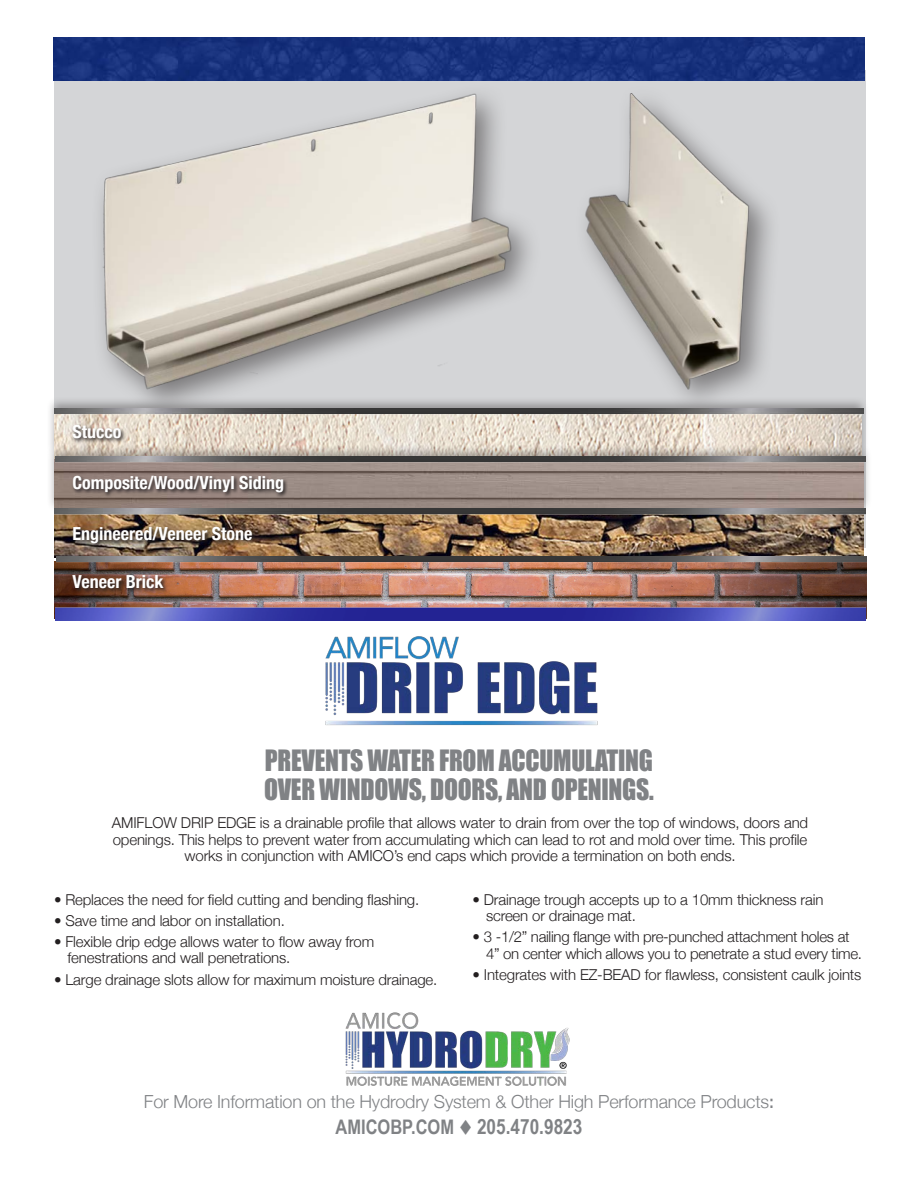
<style>
.page{position:relative;width:918px;height:1188px;background:#fff}
.page>*{position:absolute;margin:0;border:0;box-sizing:border-box;transform-origin:0 0}
.t1{font:27px/28.5px "Impact";letter-spacing:-.01em;color:#808285;scale:.95 1}
.t2{font:700 21px "Arial Narrow";color:#808285}
.Body{font:300 18px "Helvetica Neue";letter-spacing:-.01em;color:#808285}
.t3{font:700 condensed 18px "Helvetica Neue";color:#fff}
.Bullets{font:300 15px/16.5px "Helvetica Neue";letter-spacing:-.01em;color:#231f20}
.s1{font-family:"Arial Narrow";font-weight:700}
.s2{font-size:20.1px}
</style>
<div class="page">
<img style="left:345px;top:1012px;width:225px;height:74px">
<img style="left:325px;top:636px;width:273px;height:90px">
<div style="left:54px;top:71px;width:811px;height:477px;background:#d4d5d7"></div>
<div style="left:46px;top:396px;width:823px;height:64px;background:#231f20;opacity:.36"></div>
<img style="left:54px;top:424px;width:807px;height:20px">
<img style="left:55px;top:562px;width:811px;height:57px">
<div style="left:46px;top:444px;width:826px;height:69px;background:#231f20;opacity:.36"></div>
<img style="left:54px;top:459px;width:810px;height:50px">
<img style="left:54px;top:520px;width:810px;height:38px">
<img style="left:55px;top:606px;width:810px;height:15px">
<img style="left:71px;top:526px;width:186px;height:23px">
<svg style="left:71px;top:574px;width:98px;height:19px;background:#654132"></svg>
<svg style="left:71px;top:475px;width:217px;height:23px;background:#766863"></svg>
<img style="left:55px;top:456px;width:810px;height:16px">
<img style="left:56px;top:557px;width:810px;height:10px">
<img style="left:54px;top:509px;width:811px;height:11px">
<svg style="left:71px;top:424px;width:55px;height:19px"></svg>
<img style="left:53px;top:38px;width:812px;height:43px">
<img style="left:54px;top:409px;width:810px;height:15px">
<div style="left:92px;top:83px;width:450px;height:336px;background:#231f20;opacity:.51"></div>
<img style="left:86px;top:87px;width:440px;height:311px">
<div style="left:575px;top:83px;width:206px;height:334px;background:#231f20;opacity:.51"></div>
<img style="left:539px;top:73px;width:272px;height:322px">
<p class="t3" style="left:72px;top:417px;width:50px">Stucco</p>
<p class="t3" style="left:72px;top:468px;width:213px">Composite/Wood/Vinyl Siding</p>
<p class="t3" style="left:72px;top:519px;width:181px">Engineered/Veneer Stone</p>
<p class="t3" style="left:72px;top:567px;width:92px">Veneer Brick</p>
<p class="t1" style="left:264px;top:746px;width:412px">PREVENTS WATER FROM ACCUMULATING<br>OVER WINDOWS, DOORS, AND OPENINGS.</p>
<p class="Bullets" style="left:112px;top:814px;width:698px;text-align:center">AMIFLOW DRIP EDGE is a drainable profile that allows water to drain from over the top of windows, doors and openings. This helps to prevent water from accumulating which can lead to rot and mold over time. This profile works in conjunction with AMICO’s end caps which provide a termination on both ends.</p>
<p class="Bullets" style="left:54px;top:890px;width:367px">• Replaces the need for field cutting and bending flashing.</p>
<p class="Bullets" style="left:54px;top:911px;width:232px">• Save time and labor on installation.</p>
<p class="Bullets" style="left:68px;top:932px;width:308px;text-indent:-14px">• Flexible drip edge allows water to flow away from fenestrations and wall penetrations.</p>
<p class="Bullets" style="left:54px;top:970px;width:385px">• Large drainage slots allow for maximum moisture drainage.</p>
<p class="Bullets" style="left:486px;top:890px;width:339px;text-indent:-14px">• Drainage trough accepts up to a 10mm thickness rain screen or drainage mat.</p>
<p class="Bullets" style="left:486px;top:928px;width:378px;text-indent:-14px">• 3 -1/2” nailing flange with pre-punched attachment holes at<br>4” on center which allows you to penetrate a stud every time.</p>
<p class="Bullets" style="left:472px;top:965px;width:390px">• Integrates with EZ-BEAD for flawless, consistent caulk joints</p>
<p class="Body" style="left:144px;top:1087px;width:632px">For More Information on the Hydrodry System &amp; Other High Performance Products<span class="s1">:</span></p>
<p class="t2" style="left:336px;top:1111px;width:248px"><span class="s2">AMICOBP.COM</span> ▼ 205.470.9823</p>
</div>
